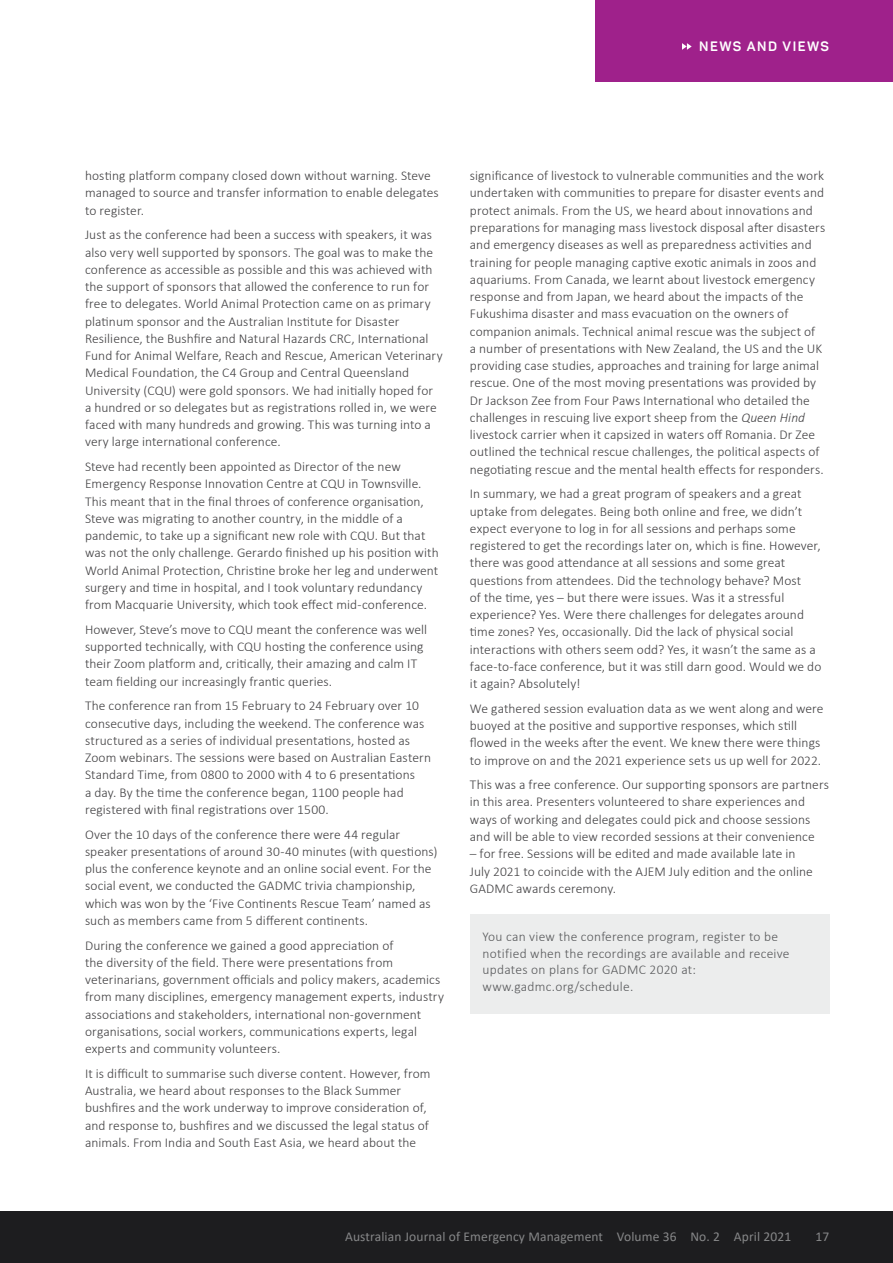
<style>
.page{position:relative;width:893px;height:1263px;background:#fff}
.page>*{position:absolute;margin:0;border:0;box-sizing:border-box;transform-origin:0 0}
.t1{font:300 13.5px/17.2px "Calibri";letter-spacing:.005em;color:#414042}
.t2{font:300 13.5px/16.5px "Calibri";letter-spacing:.02em;color:#58595b}
.t3{font:13.5px "Calibri";letter-spacing:.01em;color:#868788}
.t4{font:700 13.5px "Panton";letter-spacing:.11em;color:#fff}
.s1{font-style:italic}
</style>
<div class="page">
<div style="left:0;top:1212px;width:893px;height:51px;background:#1d1d1f"></div>
<div style="left:596px;top:0;width:297px;height:81px;background:#9f218b"></div>
<svg style="left:682px;top:43px;width:10px;height:7px"></svg>
<div style="left:470px;top:914px;width:359px;height:99px;background:#eceded"></div>
<p class="t4" style="left:699px;top:38px;width:131px">NEWS AND VIEWS</p>
<p class="t1" style="left:85px;top:167px;width:355px">hosting platform company closed down without warning. Steve managed to source and transfer information to enable delegates to register.</p>
<p class="t1" style="left:85px;top:226px;width:359px">Just as the conference had been a success with speakers, it was also very well supported by sponsors. The goal was to make the conference as accessible as possible and this was achieved with the support of sponsors that allowed the conference to run for free to delegates. World Animal Protection came on as primary platinum sponsor and the Australian Institute for Disaster Resilience, the Bushfire and Natural Hazards CRC, International Fund for Animal Welfare, Reach and Rescue, American Veterinary Medical Foundation, the C4 Group and Central Queensland University (CQU) were gold sponsors. We had initially hoped for a hundred or so delegates but as registrations rolled in, we were faced with many hundreds and growing. This was turning into a very large international conference.</p>
<p class="t1" style="left:85px;top:458px;width:355px">Steve had recently been appointed as Director of the new Emergency Response Innovation Centre at CQU in Townsville.<br>This meant that in the final throes of conference organisation, Steve was migrating to another country, in the middle of a pandemic, to take up a significant new role with CQU. But that was not the only challenge. Gerardo finished up his position with World Animal Protection, Christine broke her leg and underwent surgery and time in hospital, and I took voluntary redundancy from Macquarie University, which took effect mid-conference.</p>
<p class="t1" style="left:85px;top:621px;width:344px">However, Steve’s move to CQU meant the conference was well supported technically, with CQU hosting the conference using their Zoom platform and, critically, their amazing and calm IT team fielding our increasingly frantic queries.</p>
<p class="t1" style="left:85px;top:697px;width:347px">The conference ran from 15 February to 24 February over 10 consecutive days, including the weekend. The conference was structured as a series of individual presentations, hosted as Zoom webinars. The sessions were based on Australian Eastern Standard Time, from 0800 to 2000 with 4 to 6 presentations<br>a day. By the time the conference began, 1100 people had registered with final registrations over 1500.</p>
<p class="t1" style="left:85px;top:825px;width:354px">Over the 10 days of the conference there were 44 regular speaker presentations of around 30-40 minutes (with questions) plus the conference keynote and an online social event. For the social event, we conducted the GADMC trivia championship, which was won by the ‘Five Continents Rescue Team’ named as such as members came from 5 different continents.</p>
<p class="t1" style="left:85px;top:936px;width:361px">During the conference we gained a good appreciation of<br>the diversity of the field. There were presentations from veterinarians, government officials and policy makers, academics from many disciplines, emergency management experts, industry associations and stakeholders, international non-government organisations, social workers, communications experts, legal experts and community volunteers.</p>
<p class="t1" style="left:85px;top:1064px;width:347px">It is difficult to summarise such diverse content. However, from Australia, we heard about responses to the Black Summer bushfires and the work underway to improve consideration of, and response to, bushfires and we discussed the legal status of animals. From India and South East Asia, we heard about the</p>
<p class="t1" style="left:470px;top:167px;width:357px">significance of livestock to vulnerable communities and the work undertaken with communities to prepare for disaster events and protect animals. From the US, we heard about innovations and preparations for managing mass livestock disposal after disasters and emergency diseases as well as preparedness activities and training for people managing captive exotic animals in zoos and aquariums. From Canada, we learnt about livestock emergency response and from Japan, we heard about the impacts of the Fukushima disaster and mass evacuation on the owners of companion animals. Technical animal rescue was the subject of<br>a number of presentations with New Zealand, the US and the UK providing case studies, approaches and training for large animal rescue. One of the most moving presentations was provided by Dr Jackson Zee from Four Paws International who detailed the challenges in rescuing live export sheep from the <span class="s1">Queen Hind </span>livestock carrier when it capsized in waters off Romania. Dr Zee outlined the technical rescue challenges, the political aspects of negotiating rescue and the mental health effects for responders.</p>
<p class="t1" style="left:470px;top:485px;width:353px">In summary, we had a great program of speakers and a great uptake from delegates. Being both online and free, we didn’t expect everyone to log in for all sessions and perhaps some registered to get the recordings later on, which is fine. However, there was good attendance at all sessions and some great questions from attendees. Did the technology behave? Most<br>of the time, yes – but there were issues. Was it a stressful experience? Yes. Were there challenges for delegates around time zones? Yes, occasionally. Did the lack of physical social interactions with others seem odd? Yes, it wasn’t the same as a face-to-face conference, but it was still darn good. Would we do it again? Absolutely!</p>
<p class="t1" style="left:470px;top:699px;width:355px">We gathered session evaluation data as we went along and were buoyed at the positive and supportive responses, which still flowed in the weeks after the event. We knew there were things to improve on and the 2021 experience sets us up well for 2022.</p>
<p class="t1" style="left:470px;top:776px;width:361px">This was a free conference. Our supporting sponsors are partners in this area. Presenters volunteered to share experiences and ways of working and delegates could pick and choose sessions and will be able to view recorded sessions at their convenience</p>
<p class="t1" style="left:470px;top:845px;width:345px">– for free. Sessions will be edited and made available late in<br>July 2021 to coincide with the AJEM July edition and the online<br>GADMC awards ceremony.</p>
<p class="t2" style="left:483px;top:928px;width:308px">You can view the conference program, register to be notified when the recordings are available and receive updates on plans for GADMC 2020 at: www.gadmc.org/schedule.</p>
<p class="t3" style="left:345px;top:1227px;width:448px">Australian Journal of Emergency Management Volume 36 No. 2 April 2021</p>
<p class="t3" style="left:815px;top:1227px;width:15px">17</p>
</div>
